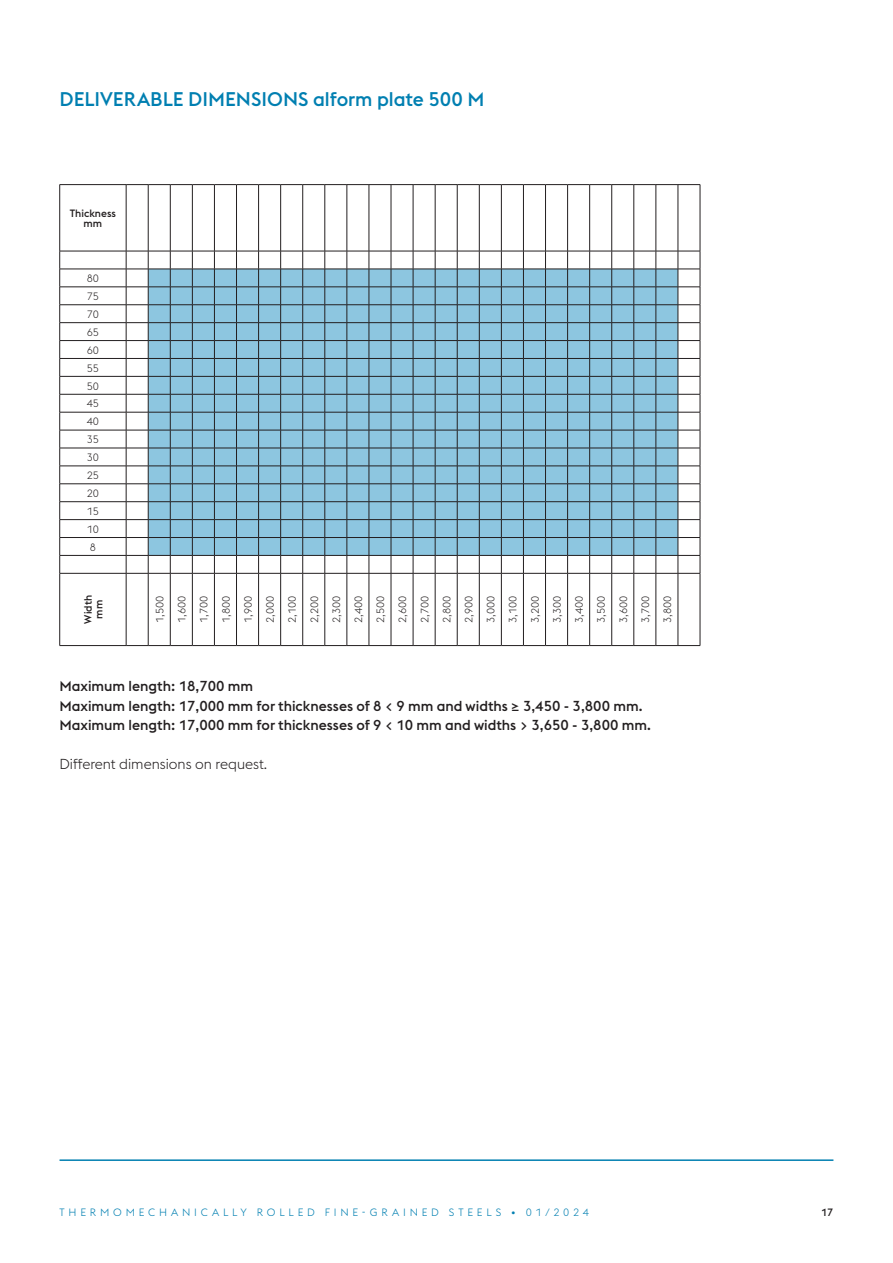
<style>
.page{position:relative;width:893px;height:1263px;background:#fff}
.page>*{position:absolute;margin:0;border:0;box-sizing:border-box;transform-origin:0 0}
.t1{font:500 19.5px "voestalpine";color:#007fb1}
.t2{font:500 14.25px/19.5px "voestalpine";color:#231f20}
.t3{font:300 14.25px "voestalpine";color:#231f20}
.t4{font:300 10.5px/22px "voestalpine";color:#231f20;text-align:justify}
.t5{font:300 10.5px "voestalpine";letter-spacing:.365em;color:#007fb1}
.t6{font:500 10.5px/10.5px "voestalpine";color:#231f20;text-align:center}
</style>
<div class="page">
<hr style="left:60px;top:1159px;width:773px;height:2px;background:#007fb1">
<hr style="left:60px;top:184px;width:66px;height:1px;background:#231f20">
<hr style="left:59px;top:185px;width:1px;height:66px;background:#231f20">
<hr style="left:126px;top:185px;width:1px;height:66px;background:#231f20">
<hr style="left:148px;top:185px;width:1px;height:66px;background:#231f20">
<hr style="left:170px;top:185px;width:1px;height:66px;background:#231f20">
<hr style="left:192px;top:185px;width:1px;height:66px;background:#231f20">
<hr style="left:214px;top:185px;width:1px;height:66px;background:#231f20">
<hr style="left:236px;top:185px;width:1px;height:66px;background:#231f20">
<hr style="left:258px;top:185px;width:1px;height:66px;background:#231f20">
<hr style="left:280px;top:185px;width:1px;height:66px;background:#231f20">
<hr style="left:302px;top:185px;width:1px;height:66px;background:#231f20">
<hr style="left:325px;top:185px;width:1px;height:66px;background:#231f20">
<hr style="left:347px;top:185px;width:1px;height:66px;background:#231f20">
<hr style="left:369px;top:185px;width:1px;height:66px;background:#231f20">
<hr style="left:391px;top:185px;width:1px;height:66px;background:#231f20">
<hr style="left:413px;top:185px;width:1px;height:66px;background:#231f20">
<hr style="left:435px;top:185px;width:1px;height:66px;background:#231f20">
<hr style="left:457px;top:185px;width:1px;height:66px;background:#231f20">
<hr style="left:479px;top:185px;width:1px;height:66px;background:#231f20">
<hr style="left:501px;top:185px;width:1px;height:66px;background:#231f20">
<hr style="left:523px;top:185px;width:1px;height:66px;background:#231f20">
<hr style="left:545px;top:185px;width:1px;height:66px;background:#231f20">
<hr style="left:567px;top:185px;width:1px;height:66px;background:#231f20">
<hr style="left:589px;top:185px;width:1px;height:66px;background:#231f20">
<hr style="left:611px;top:185px;width:1px;height:66px;background:#231f20">
<hr style="left:634px;top:185px;width:1px;height:66px;background:#231f20">
<hr style="left:656px;top:185px;width:1px;height:66px;background:#231f20">
<svg style="left:126px;top:184px;width:574px;height:1px"></svg>
<hr style="left:678px;top:185px;width:1px;height:66px;background:#231f20">
<hr style="left:700px;top:185px;width:1px;height:66px;background:#231f20">
<hr style="left:60px;top:251px;width:66px;height:1px;background:#231f20">
<hr style="left:60px;top:269px;width:66px;height:1px;background:#231f20">
<hr style="left:60px;top:287px;width:66px;height:1px;background:#231f20">
<hr style="left:60px;top:304px;width:66px;height:1px;background:#231f20">
<hr style="left:60px;top:322px;width:66px;height:1px;background:#231f20">
<hr style="left:60px;top:340px;width:66px;height:1px;background:#231f20">
<hr style="left:60px;top:358px;width:66px;height:1px;background:#231f20">
<hr style="left:60px;top:376px;width:66px;height:1px;background:#231f20">
<hr style="left:60px;top:394px;width:66px;height:1px;background:#231f20">
<hr style="left:60px;top:412px;width:66px;height:1px;background:#231f20">
<hr style="left:60px;top:430px;width:66px;height:1px;background:#231f20">
<hr style="left:60px;top:448px;width:66px;height:1px;background:#231f20">
<hr style="left:60px;top:466px;width:66px;height:1px;background:#231f20">
<hr style="left:60px;top:483px;width:66px;height:1px;background:#231f20">
<hr style="left:60px;top:501px;width:66px;height:1px;background:#231f20">
<hr style="left:60px;top:519px;width:66px;height:1px;background:#231f20">
<hr style="left:60px;top:537px;width:66px;height:1px;background:#231f20">
<hr style="left:60px;top:555px;width:66px;height:1px;background:#231f20">
<svg style="left:59px;top:251px;width:1px;height:322px"></svg>
<hr style="left:60px;top:573px;width:66px;height:1px;background:#231f20">
<hr style="left:59px;top:573px;width:1px;height:72px;background:#231f20">
<hr style="left:126px;top:573px;width:1px;height:72px;background:#231f20">
<hr style="left:148px;top:573px;width:1px;height:72px;background:#231f20">
<hr style="left:170px;top:573px;width:1px;height:72px;background:#231f20">
<hr style="left:192px;top:573px;width:1px;height:72px;background:#231f20">
<hr style="left:214px;top:573px;width:1px;height:72px;background:#231f20">
<hr style="left:236px;top:573px;width:1px;height:72px;background:#231f20">
<hr style="left:258px;top:573px;width:1px;height:72px;background:#231f20">
<hr style="left:280px;top:573px;width:1px;height:72px;background:#231f20">
<hr style="left:302px;top:573px;width:1px;height:72px;background:#231f20">
<hr style="left:325px;top:573px;width:1px;height:72px;background:#231f20">
<hr style="left:347px;top:573px;width:1px;height:72px;background:#231f20">
<hr style="left:369px;top:573px;width:1px;height:72px;background:#231f20">
<hr style="left:391px;top:573px;width:1px;height:72px;background:#231f20">
<hr style="left:413px;top:573px;width:1px;height:72px;background:#231f20">
<hr style="left:435px;top:573px;width:1px;height:72px;background:#231f20">
<hr style="left:457px;top:573px;width:1px;height:72px;background:#231f20">
<hr style="left:479px;top:573px;width:1px;height:72px;background:#231f20">
<hr style="left:501px;top:573px;width:1px;height:72px;background:#231f20">
<hr style="left:523px;top:573px;width:1px;height:72px;background:#231f20">
<hr style="left:545px;top:573px;width:1px;height:72px;background:#231f20">
<hr style="left:567px;top:573px;width:1px;height:72px;background:#231f20">
<hr style="left:589px;top:573px;width:1px;height:72px;background:#231f20">
<hr style="left:611px;top:573px;width:1px;height:72px;background:#231f20">
<hr style="left:634px;top:573px;width:1px;height:72px;background:#231f20">
<hr style="left:656px;top:573px;width:1px;height:72px;background:#231f20">
<svg style="left:126px;top:251px;width:575px;height:323px;background:#8eb8cc"></svg>
<hr style="left:678px;top:573px;width:1px;height:72px;background:#231f20">
<hr style="left:700px;top:573px;width:1px;height:72px;background:#231f20">
<hr style="left:60px;top:645px;width:66px;height:1px;background:#231f20">
<svg style="left:126px;top:645px;width:574px;height:1px"></svg>
<h1 class="t1" style="left:60px;top:88px;width:427px">DELIVERABLE DIMENSIONS alform plate 500 M</h1>
<p class="t6" style="left:70px;top:208px;width:48px">Thickness mm</p>
<p class="t4" style="left:87px;top:270px;width:14px;line-height:17.9px">80<br>75<br>70<br>65<br>60<br>55<br>50<br>45<br>40<br>35<br>30<br>25<br>20<br>15<br>10<br>8</p>
<p class="t6" style="left:83px;top:624px;width:30px;rotate:-90deg">Width mm</p>
<p class="t4" style="left:149px;top:623px;width:29px;rotate:-90deg">1,500<br>1,600<br>1,700<br>1,800<br>1,900<br>2,000<br>2,100<br>2,200<br>2,300<br>2,400<br>2,500<br>2,600<br>2,700<br>2,800<br>2,900<br>3,000<br>3,100<br>3,200<br>3,300<br>3,400<br>3,500<br>3,600<br>3,700<br>3,800</p>
<p class="t2" style="left:60px;top:677px;width:593px">Maximum length: 18,700 mm<br>Maximum length: 17,000 mm for thicknesses of 8 &lt; 9 mm and widths ≥ 3,450 - 3,800 mm.<br>Maximum length: 17,000 mm for thicknesses of 9 &lt; 10 mm and widths &gt; 3,650 - 3,800 mm.</p>
<p class="t3" style="left:60px;top:756px;width:209px">Different dimensions on request.</p>
<p class="t5" style="left:60px;top:1206px;width:531px">THERMOMECHANICALLY ROLLED FINE-GRAINED STEELS • 01/2024</p>
<p class="t6" style="left:821px;top:1207px;width:14px">17</p>
</div>
